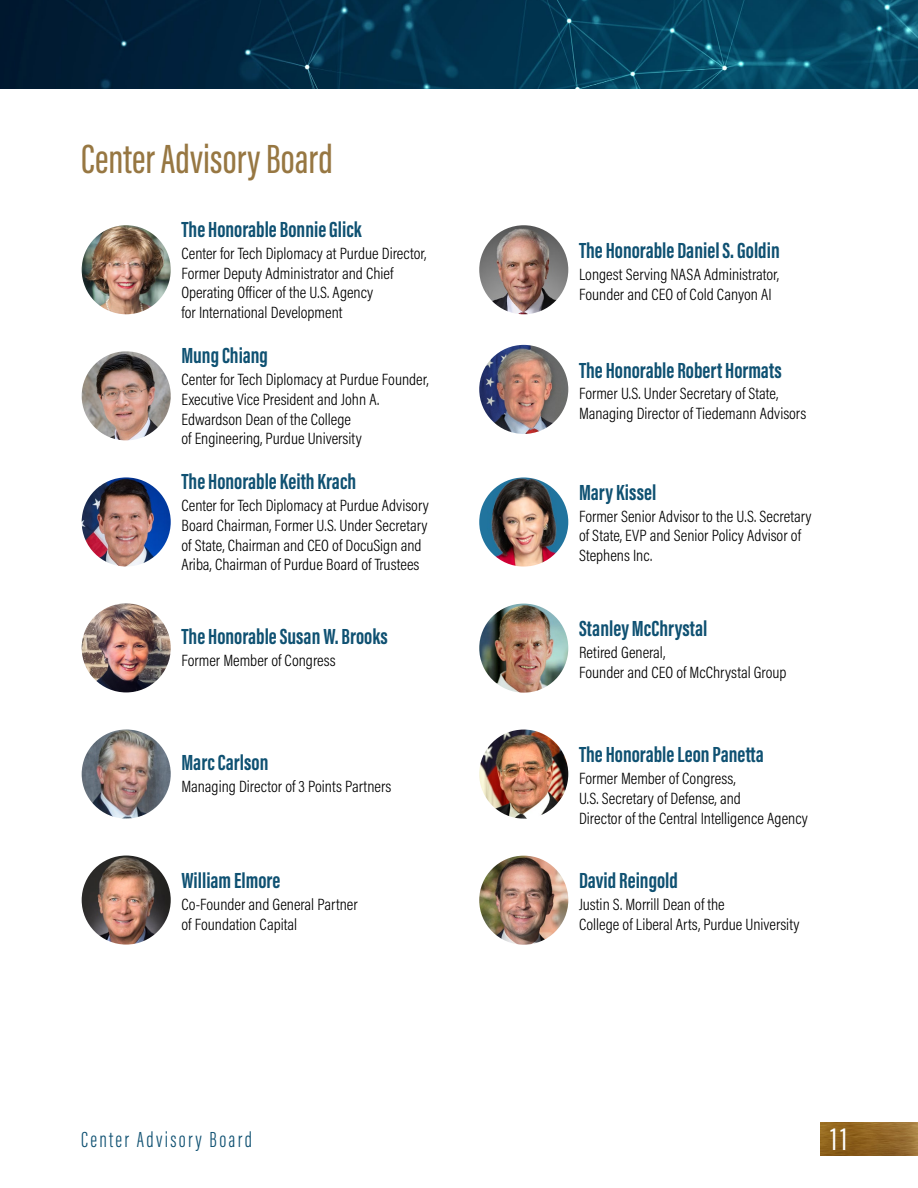
<style>
.page{position:relative;width:918px;height:1188px;background:#fff}
.page>*{position:absolute;margin:0;border:0;box-sizing:border-box;transform-origin:0 0}
.t1{font:500 42px "Acumin Pro Extra Cond";color:#977742}
.t2{font:33px "Acumin Pro Extra Cond";color:#fff}
.t3{font:700 22.5px "Acumin Pro Extra Cond";color:#0f5172}
.t4{font:300 22.5px "Acumin Pro Extra Cond";letter-spacing:.105em;color:#0f5172}
.t5{font:300 16.5px/19.8px "Acumin Pro Cond";color:#000}
</style>
<div class="page">
<img style="left:821px;top:1122px;width:97px;height:34px">
<img style="left:0;top:0;width:918px;height:89px">
<img style="left:82px;top:225px;width:89px;height:89px;border-radius:45px">
<img style="left:479px;top:225px;width:89px;height:89px;border-radius:45px">
<img style="left:479px;top:345px;width:89px;height:89px;border-radius:45px">
<img style="left:82px;top:351px;width:89px;height:89px;border-radius:45px">
<img style="left:479px;top:478px;width:89px;height:89px;border-radius:45px">
<img style="left:82px;top:477px;width:89px;height:90px;border-radius:45px">
<img style="left:479px;top:604px;width:89px;height:89px;border-radius:45px">
<img style="left:82px;top:603px;width:89px;height:89px;border-radius:45px">
<img style="left:479px;top:730px;width:89px;height:89px;border-radius:45px">
<img style="left:82px;top:730px;width:89px;height:89px;border-radius:45px">
<img style="left:479px;top:856px;width:89px;height:89px;border-radius:45px">
<img style="left:82px;top:856px;width:89px;height:89px;border-radius:45px">
<h1 class="t1" style="left:81px;top:133px;width:253px">Center Advisory Board</h1>
<h3 class="t3" style="left:181px;top:216px;width:182px">The Honorable Bonnie Glick</h3>
<p class="t5" style="left:181px;top:243px;width:247px">Center for Tech Diplomacy at Purdue Director, Former Deputy Administrator and Chief Operating Officer of the U.S. Agency<br>for International Development</p>
<h3 class="t3" style="left:579px;top:237px;width:202px">The Honorable Daniel S. Goldin</h3>
<p class="t5" style="left:579px;top:264px;width:201px">Longest Serving NASA Administrator,<br>Founder and CEO of Cold Canyon AI</p>
<h3 class="t3" style="left:181px;top:342px;width:88px">Mung Chiang</h3>
<p class="t5" style="left:181px;top:369px;width:249px">Center for Tech Diplomacy at Purdue Founder, Executive Vice President and John A.<br>Edwardson Dean of the College<br>of Engineering, Purdue University</p>
<h3 class="t3" style="left:181px;top:468px;width:176px">The Honorable Keith Krach</h3>
<p class="t5" style="left:181px;top:495px;width:249px">Center for Tech Diplomacy at Purdue Advisory Board Chairman, Former U.S. Under Secretary of State, Chairman and CEO of DocuSign and Ariba, Chairman of Purdue Board of Trustees</p>
<h3 class="t3" style="left:181px;top:622px;width:208px">The Honorable Susan W. Brooks</h3>
<p class="t5" style="left:181px;top:650px;width:156px">Former Member of Congress</p>
<h3 class="t3" style="left:181px;top:748px;width:89px">Marc Carlson</h3>
<p class="t5" style="left:181px;top:776px;width:211px">Managing Director of 3 Points Partners</p>
<h3 class="t3" style="left:181px;top:867px;width:101px">William Elmore</h3>
<p class="t5" style="left:181px;top:894px;width:178px">Co-Founder and General Partner of Foundation Capital</p>
<h3 class="t3" style="left:579px;top:356px;width:204px">The Honorable Robert Hormats</h3>
<p class="t5" style="left:579px;top:384px;width:229px">Former U.S. Under Secretary of State,<br>Managing Director of Tiedemann Advisors</p>
<h3 class="t3" style="left:579px;top:478px;width:79px">Mary Kissel</h3>
<p class="t5" style="left:579px;top:506px;width:234px">Former Senior Advisor to the U.S. Secretary of State, EVP and Senior Policy Advisor of<br>Stephens Inc.</p>
<h3 class="t3" style="left:579px;top:615px;width:130px">Stanley McChrystal</h3>
<p class="t5" style="left:579px;top:642px;width:209px">Retired General,<br>Founder and CEO of McChrystal Group</p>
<h3 class="t3" style="left:579px;top:741px;width:186px">The Honorable Leon Panetta</h3>
<p class="t5" style="left:579px;top:768px;width:230px">Former Member of Congress,<br>U.S. Secretary of Defense, and<br>Director of the Central Intelligence Agency</p>
<h3 class="t3" style="left:579px;top:867px;width:100px">David Reingold</h3>
<p class="t5" style="left:579px;top:894px;width:222px">Justin S. Morrill Dean of the<br>College of Liberal Arts, Purdue University</p>
<h3 class="t4" style="left:81px;top:1126px;width:173px">Center Advisory Board</h3>
<h2 class="t2" style="left:831px;top:1119px;width:18px">11</h2>
</div>
